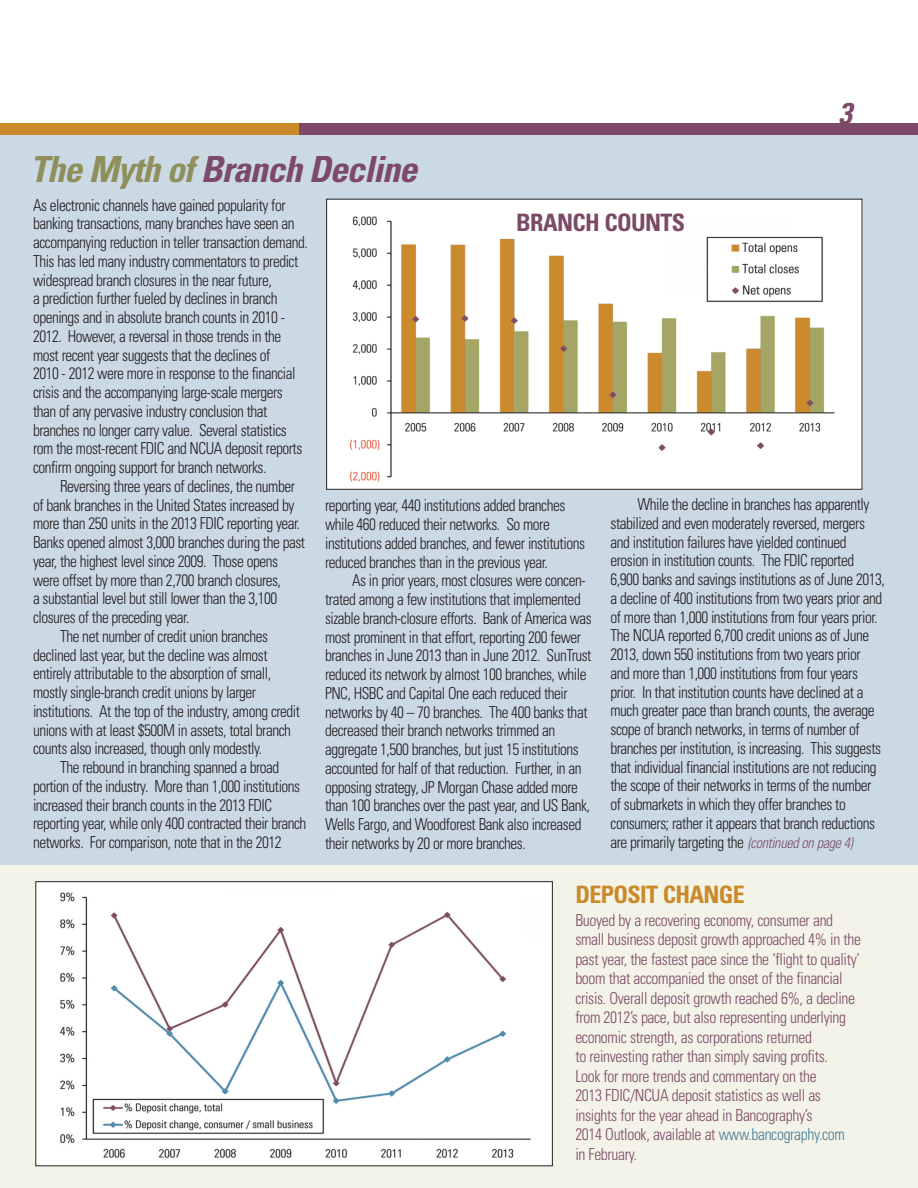
<style>
.page{position:relative;width:918px;height:1188px;background:#fff}
.page>*{position:absolute;margin:0;border:0;box-sizing:border-box;transform-origin:0 0}
.t1{font:italic 700 condensed 36px "Univers";letter-spacing:-.025em;color:#7c4a66}
.t2{font:italic 700 condensed 30px "Univers";color:#7c4a66}
.t3{font:700 condensed 24px "Univers";letter-spacing:-.025em;color:#cb8929}
.t4{font:700 condensed 24px "Univers";letter-spacing:-.025em;color:#7c4a66}
.t5{font:300 condensed 16.5px/18.8px "Univers";letter-spacing:-.03em;color:#231f20;scale:.93 1}
.t6{font:300 condensed 16.5px/19.5px "Univers";letter-spacing:-.02em;color:#7c4a66;scale:.95 1}
.s1{color:#8e8f5a}
.s2{font-style:italic;font-size:15px;color:#7c4a66}
.s3{color:#467c98}
</style>
<div class="page">
<div style="left:0;top:590px;width:918px;height:598px;background:#f4f3e8"></div>
<div style="left:0;top:132px;width:918px;height:733px;background:#cbd9e5"></div>
<img style="left:37px;top:883px;width:514px;height:281px">
<div style="left:35px;top:881px;width:518px;height:285px;border:1px solid #231f20"></div>
<img style="left:328px;top:201px;width:532px;height:287px">
<div style="left:326px;top:199px;width:536px;height:291px;border:1px solid #231f20"></div>
<div style="left:0;top:124px;width:918px;height:11px;background:#cb8929"></div>
<div style="left:299px;top:124px;width:619px;height:11px;background:#7c4a66"></div>
<h1 class="t1" style="left:30px;top:156px;width:389px"><span class="s1">The Myth of</span> Branch Decline</h1>
<h2 class="t2" style="left:839px;top:103px;width:15px">3</h2>
<p class="t5" style="left:33px;top:197px;width:297px">As electronic channels have gained popularity for banking transactions, many branches have seen an accompanying reduction in teller transaction demand.<br>This has led many industry commentators to predict widespread branch closures in the near future,<br>a prediction further fueled by declines in branch openings and in absolute branch counts in 2010 - 2012. However, a reversal in those trends in the most recent year suggests that the declines of<br>2010 - 2012 were more in response to the financial crisis and the accompanying large-scale mergers than of any pervasive industry conclusion that branches no longer carry value. Several statistics rom the most-recent FDIC and NCUA deposit reports confirm ongoing support for branch networks.</p>
<p class="t5" style="left:60px;top:478px;width:254px">Reversing three years of declines, the number</p>
<p class="t5" style="left:33px;top:497px;width:283px">of bank branches in the United States increased by</p>
<p class="t5" style="left:33px;top:516px;width:289px">more than 250 units in the 2013 FDIC reporting year.</p>
<p class="t5" style="left:33px;top:534px;width:294px">Banks opened almost 3,000 branches during the past</p>
<p class="t5" style="left:33px;top:553px;width:265px">year, the highest level since 2009. Those opens</p>
<p class="t5" style="left:33px;top:572px;width:268px">were offset by more than 2,700 branch closures,</p>
<p class="t5" style="left:33px;top:591px;width:264px">a substantial level but still lower than the 3,100</p>
<p class="t5" style="left:33px;top:609px;width:170px">closures of the preceding year.</p>
<p class="t5" style="left:60px;top:628px;width:225px">The net number of credit union branches</p>
<p class="t5" style="left:33px;top:647px;width:254px">declined last year, but the decline was almost</p>
<p class="t5" style="left:33px;top:666px;width:258px">entirely attributable to the absorption of small,</p>
<p class="t5" style="left:33px;top:684px;width:241px">mostly single-branch credit unions by larger</p>
<p class="t5" style="left:33px;top:703px;width:289px">institutions. At the top of the industry, among credit</p>
<p class="t5" style="left:33px;top:722px;width:279px">unions with at least $500M in assets, total branch</p>
<p class="t5" style="left:33px;top:741px;width:248px">counts also increased, though only modestly.</p>
<p class="t5" style="left:60px;top:759px;width:237px">The rebound in branching spanned a broad</p>
<p class="t5" style="left:33px;top:778px;width:289px">portion of the industry. More than 1,000 institutions</p>
<p class="t5" style="left:33px;top:797px;width:259px">increased their branch counts in the 2013 FDIC</p>
<p class="t5" style="left:33px;top:816px;width:295px">reporting year, while only 400 contracted their branch</p>
<p class="t5" style="left:33px;top:834px;width:269px">networks. For comparison, note that in the 2012</p>
<h3 class="t4" style="left:516px;top:213px;width:170px">BRANCH COUNTS</h3>
<p class="t5" style="left:611px;top:496px;width:297px;text-indent:27px">While the decline in branches has apparently stabilized and even moderately reversed, mergers and institution failures have yielded continued erosion in institution counts. The FDIC reported 6,900 banks and savings institutions as of June 2013, a decline of 400 institutions from two years prior and of more than 1,000 institutions from four years prior.<br>The NCUA reported 6,700 credit unions as of June 2013, down 550 institutions from two years prior<br>and more than 1,000 institutions from four years prior. In that institution counts have declined at a much greater pace than branch counts, the average scope of branch networks, in terms of number of branches per institution, is increasing. This suggests that individual financial institutions are not reducing the scope of their networks in terms of the number of submarkets in which they offer branches to consumers; rather it appears that branch reductions are primarily targeting the <span class="s2">(continued on page 4)</span></p>
<h3 class="t3" style="left:575px;top:886px;width:171px">DEPOSIT CHANGE</h3>
<p class="t6" style="left:575px;top:911px;width:302px">Buoyed by a recovering economy, consumer and small business deposit growth approached 4% in the past year, the fastest pace since the ‘flight to quality’ boom that accompanied the onset of the financial crisis. Overall deposit growth reached 6%, a decline from 2012’s pace, but also representing underlying economic strength, as corporations returned<br>to reinvesting rather than simply saving profits.<br>Look for more trends and commentary on the<br>2013 FDIC/NCUA deposit statistics as well as insights for the year ahead in Bancography’s<br>2014 Outlook, available at <span class="s3">www.bancography.com<br></span>in February.</p>
<p class="t5" style="left:325px;top:498px;width:281px">reporting year, 440 institutions added branches while 460 reduced their networks. So more institutions added branches, and fewer institutions reduced branches than in the previous year.</p>
<p class="t5" style="left:325px;top:573px;width:288px;text-indent:27px">As in prior years, most closures were concen&shy;trated among a few institutions that implemented sizable branch-closure efforts. Bank of America was most prominent in that effort, reporting 200 fewer branches in June 2013 than in June 2012. SunTrust reduced its network by almost 100 branches, while PNC, HSBC and Capital One each reduced their networks by 40 – 70 branches. The 400 banks that decreased their branch networks trimmed an aggregate 1,500 branches, but just 15 institutions accounted for half of that reduction. Further, in an opposing strategy, JP Morgan Chase added more than 100 branches over the past year, and US Bank, Wells Fargo, and Woodforest Bank also increased their networks by 20 or more branches.</p>
</div>
